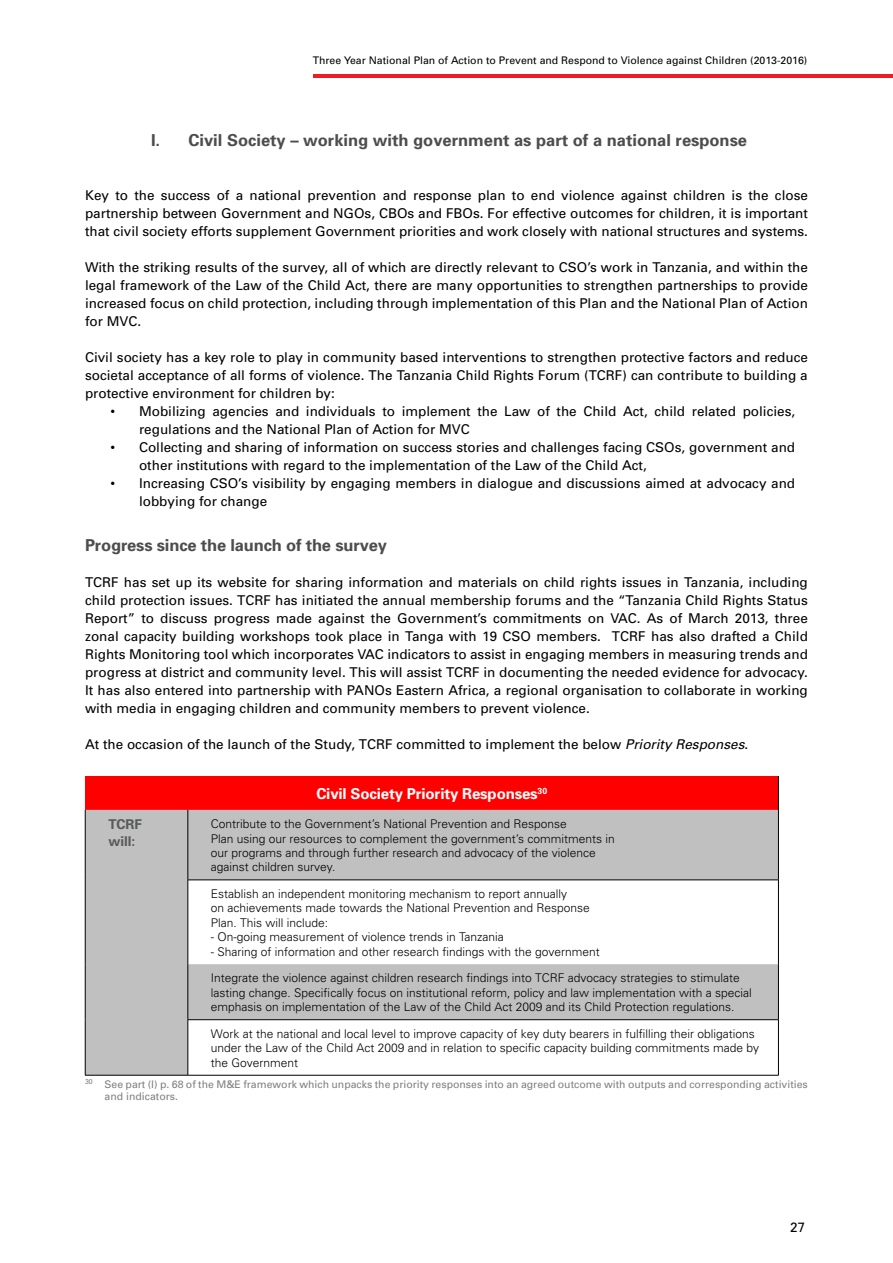
<style>
.page{position:relative;width:893px;height:1263px;background:#fff}
.page>*{position:absolute;margin:0;border:0;box-sizing:border-box;transform-origin:0 0}
.t1{font:700 16.5px "Univers";color:#4d4d4f}
.t2{font:700 15px "Univers";letter-spacing:-.01em;color:#fff}
.t3{font:13.5px/18px "Univers";color:#000;text-align:justify}
.t4{font:700 13.5px/16.5px "Univers";color:#58595b}
.t5{font:300 12px/14.4px "Univers";color:#000}
.t6{font:10.5px/12px "Univers";color:#808080}
.t7{font:10.5px "Univers";color:#000}
.s1{font-style:italic}
</style>
<div class="page">
<hr style="left:313px;top:74px;width:580px;height:4px;background:#ed1d24">
<div style="left:85px;top:776px;width:693px;height:34px;background:#f00"></div>
<svg style="left:86px;top:810px;width:692px;height:265px;fill:#c0c0c0"></svg>
<hr style="left:778px;top:776px;width:1px;height:34px;background:#000">
<hr style="left:85px;top:810px;width:1px;height:70px;background:#000">
<hr style="left:188px;top:810px;width:1px;height:70px;background:#000">
<hr style="left:778px;top:810px;width:1px;height:70px;background:#000">
<hr style="left:85px;top:880px;width:1px;height:84px;background:#000">
<hr style="left:188px;top:880px;width:591px;height:1px;background:#000">
<hr style="left:188px;top:880px;width:1px;height:84px;background:#000">
<hr style="left:778px;top:880px;width:1px;height:84px;background:#000">
<hr style="left:85px;top:964px;width:1px;height:56px;background:#000">
<hr style="left:188px;top:964px;width:1px;height:55px;background:#000">
<hr style="left:778px;top:964px;width:1px;height:55px;background:#000">
<hr style="left:85px;top:1020px;width:1px;height:55px;background:#000">
<hr style="left:188px;top:1019px;width:591px;height:1px;background:#000">
<hr style="left:188px;top:1020px;width:1px;height:55px;background:#000">
<hr style="left:778px;top:1020px;width:1px;height:55px;background:#000">
<hr style="left:85px;top:1075px;width:103px;height:1px;background:#000">
<hr style="left:188px;top:1075px;width:591px;height:1px;background:#000">
<p class="t7" style="left:313px;top:54px;width:496px">Three Year National Plan of Action to Prevent and Respond to Violence against Children (2013-2016)</p>
<p class="t1" style="left:151px;top:129px;width:597px">I. Civil Society – working with government as part of a national response</p>
<p class="t3" style="left:85px;top:186px;width:724px">Key to the success of a national prevention and response plan to end violence against children is the close partnership between Government and NGOs, CBOs and FBOs. For effective outcomes for children, it is important that civil society efforts supplement Government priorities and work closely with national structures and systems.</p>
<p class="t3" style="left:85px;top:258px;width:724px">With the striking results of the survey, all of which are directly relevant to CSO’s work in Tanzania, and within the legal framework of the Law of the Child Act, there are many opportunities to strengthen partnerships to provide increased focus on child protection, including through implementation of this Plan and the National Plan of Action for MVC.</p>
<p class="t3" style="left:85px;top:348px;width:724px">Civil society has a key role to play in community based interventions to strengthen protective factors and reduce societal acceptance of all forms of violence. The Tanzania Child Rights Forum (TCRF) can contribute to building a protective environment for children by:</p>
<p class="t3" style="left:139px;top:402px;width:658px;text-indent:-28px">• Mobilizing agencies and individuals to implement the Law of the Child Act, child related policies, regulations and the National Plan of Action for MVC</p>
<p class="t3" style="left:139px;top:437px;width:658px;text-indent:-28px">• Collecting and sharing of information on success stories and challenges facing CSOs, government and other institutions with regard to the implementation of the Law of the Child Act,</p>
<p class="t3" style="left:139px;top:473px;width:658px;text-indent:-28px">• Increasing CSO’s visibility by engaging members in dialogue and discussions aimed at advocacy and lobbying for change</p>
<p class="t1" style="left:85px;top:534px;width:303px">Progress since the launch of the survey</p>
<p class="t3" style="left:85px;top:573px;width:724px">TCRF has set up its website for sharing information and materials on child rights issues in Tanzania, including child protection issues. TCRF has initiated the annual membership forums and the “Tanzania Child Rights Status Report” to discuss progress made against the Government’s commitments on VAC. As of March 2013, three zonal capacity building workshops took place in Tanga with 19 CSO members. TCRF has also drafted a Child Rights Monitoring tool which incorporates VAC indicators to assist in engaging members in measuring trends and progress at district and community level. This will assist TCRF in documenting the needed evidence for advocacy.<br>It has also entered into partnership with PANOs Eastern Africa, a regional organisation to collaborate in working with media in engaging children and community members to prevent violence.</p>
<p class="t3" style="left:85px;top:735px;width:665px">At the occasion of the launch of the Study, TCRF committed to implement the below <span class="s1">Priority Responses</span>.</p>
<p class="t2" style="left:316px;top:784px;width:232px">Civil Society Priority Responses<sup>30</sup></p>
<p class="t4" style="left:108px;top:816px;width:35px">TCRF will:</p>
<p class="t5" style="left:211px;top:816px;width:405px">Contribute to the Government’s National Prevention and Response<br>Plan using our resources to complement the government’s commitments in our programs and through further research and advocacy of the violence against children survey.</p>
<p class="t5" style="left:211px;top:886px;width:380px">Establish an independent monitoring mechanism to report annually<br>on achievements made towards the National Prevention and Response<br>Plan. This will include:</p>
<p class="t5" style="left:211px;top:929px;width:295px">- On-going measurement of violence trends in Tanzania</p>
<p class="t5" style="left:211px;top:944px;width:390px">- Sharing of information and other research findings with the government</p>
<p class="t5" style="left:211px;top:970px;width:542px">Integrate the violence against children research findings into TCRF advocacy strategies to stimulate lasting change. Specifically focus on institutional reform, policy and law implementation with a special emphasis on implementation of the Law of the Child Act 2009 and its Child Protection regulations.</p>
<p class="t5" style="left:211px;top:1026px;width:550px">Work at the national and local level to improve capacity of key duty bearers in fulfilling their obligations under the Law of the Child Act 2009 and in relation to specific capacity building commitments made by the Government</p>
<p class="t6" style="left:104px;top:1078px;width:705px;text-indent:-19px"><sup>30</sup> See part (I) p. 68 of the M&amp;E framework which unpacks the priority responses into an agreed outcome with outputs and corresponding activities and indicators.</p>
<p class="t3" style="left:790px;top:1218px;width:17px">27</p>
</div>
